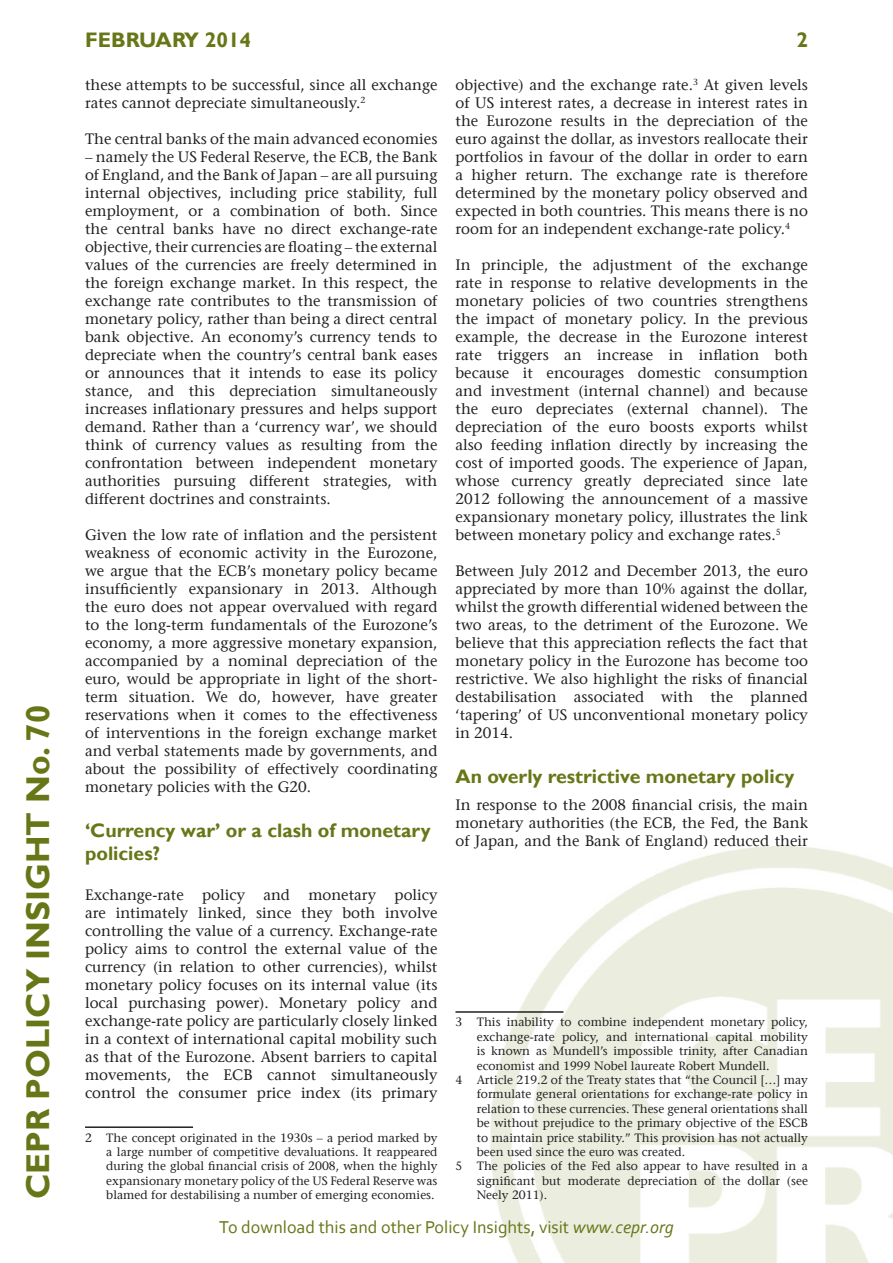
<style>
.page{position:relative;width:893px;height:1263px;background:#fff}
.page>*{position:absolute;margin:0;border:0;box-sizing:border-box;transform-origin:0 0}
.t1{font:700 33px "Gill Sans";color:#677717}
.t2{font:700 21px "Gill Sans";color:#677717}
.t3{font:700 19.5px/23.4px "Gill Sans";color:#677717}
.t4{font:18px "Corbel";color:#677717}
.t5{font:15px/18px "Stone Serif";color:#231f20;text-align:justify}
.t6{font:12px/14.4px "Stone Serif";color:#231f20;text-align:justify}
.s1{font-style:italic}
</style>
<div class="page">
<img style="left:490px;top:846px;width:403px;height:417px">
<hr style="left:85px;top:1126px;width:108px;height:2px;background:#231f20">
<hr style="left:455px;top:1011px;width:108px;height:2px;background:#231f20">
<h1 class="t1" style="left:18px;top:1199px;width:496px;rotate:-90deg">CEPR POLICY INSIGHT No. 70</h1>
<h2 class="t2" style="left:85px;top:28px;width:168px">February 2014</h2>
<h2 class="t2" style="left:796px;top:28px;width:13px">2</h2>
<p class="t5" style="left:85px;top:76px;width:354px">these attempts to be successful, since all exchange rates cannot depreciate simultaneously.<sup>2</sup></p>
<p class="t5" style="left:85px;top:130px;width:354px">The central banks of the main advanced economies</p>
<p class="t5" style="left:85px;top:148px;width:354px">– namely the US Federal Reserve, the ECB, the Bank of England, and the Bank of Japan – are all pursuing internal objectives, including price stability, full employment, or a combination of both. Since the central banks have no direct exchange-rate objective, their currencies are floating – the external values of the currencies are freely determined in the foreign exchange market. In this respect, the exchange rate contributes to the transmission of monetary policy, rather than being a direct central bank objective. An economy’s currency tends to depreciate when the country’s central bank eases or announces that it intends to ease its policy stance, and this depreciation simultaneously increases inflationary pressures and helps support demand. Rather than a ‘currency war’, we should think of currency values as resulting from the confrontation between independent monetary authorities pursuing different strategies, with different doctrines and constraints.</p>
<p class="t5" style="left:85px;top:526px;width:354px">Given the low rate of inflation and the persistent weakness of economic activity in the Eurozone, we argue that the ECB’s monetary policy became insufficiently expansionary in 2013. Although the euro does not appear overvalued with regard to the long-term fundamentals of the Eurozone’s economy, a more aggressive monetary expansion, accompanied by a nominal depreciation of the euro, would be appropriate in light of the short&shy;term situation. We do, however, have greater reservations when it comes to the effectiveness of interventions in the foreign exchange market and verbal statements made by governments, and about the possibility of effectively coordinating monetary policies with the G20.</p>
<h3 class="t3" style="left:85px;top:819px;width:347px">‘Currency war’ or a clash of monetary policies?</h3>
<p class="t5" style="left:85px;top:886px;width:354px">Exchange-rate policy and monetary policy are intimately linked, since they both involve controlling the value of a currency. Exchange-rate policy aims to control the external value of the currency (in relation to other currencies), whilst monetary policy focuses on its internal value (its local purchasing power). Monetary policy and exchange-rate policy are particularly closely linked in a context of international capital mobility such as that of the Eurozone. Absent barriers to capital movements, the ECB cannot simultaneously control the consumer price index (its primary</p>
<p class="t6" style="left:106px;top:1130px;width:333px;text-indent:-21px">2 The concept originated in the 1930s – a period marked by a large number of competitive devaluations. It reappeared during the global financial crisis of 2008, when the highly expansionary monetary policy of the US Federal Reserve was blamed for destabilising a number of emerging economies.</p>
<p class="t5" style="left:455px;top:76px;width:354px">objective) and the exchange rate.<sup>3</sup> At given levels of US interest rates, a decrease in interest rates in the Eurozone results in the depreciation of the euro against the dollar, as investors reallocate their portfolios in favour of the dollar in order to earn a higher return. The exchange rate is therefore determined by the monetary policy observed and expected in both countries. This means there is no room for an independent exchange-rate policy.<sup>4</sup></p>
<p class="t5" style="left:455px;top:256px;width:354px">In principle, the adjustment of the exchange rate in response to relative developments in the monetary policies of two countries strengthens the impact of monetary policy. In the previous example, the decrease in the Eurozone interest rate triggers an increase in inflation both because it encourages domestic consumption and investment (internal channel) and because the euro depreciates (external channel). The depreciation of the euro boosts exports whilst also feeding inflation directly by increasing the cost of imported goods. The experience of Japan, whose currency greatly depreciated since late 2012 following the announcement of a massive expansionary monetary policy, illustrates the link between monetary policy and exchange rates.<sup>5</sup></p>
<p class="t5" style="left:455px;top:562px;width:354px">Between July 2012 and December 2013, the euro appreciated by more than 10% against the dollar, whilst the growth differential widened between the two areas, to the detriment of the Eurozone. We believe that this appreciation reflects the fact that monetary policy in the Eurozone has become too restrictive. We also highlight the risks of financial destabilisation associated with the planned ‘tapering’ of US unconventional monetary policy in 2014.</p>
<h3 class="t3" style="left:455px;top:765px;width:340px">An overly restrictive monetary policy</h3>
<p class="t5" style="left:455px;top:796px;width:354px">In response to the 2008 financial crisis, the main monetary authorities (the ECB, the Fed, the Bank of Japan, and the Bank of England) reduced their</p>
<p class="t6" style="left:455px;top:1015px;width:354px">3 This inability to combine independent monetary policy,</p>
<p class="t6" style="left:477px;top:1029px;width:333px">exchange-rate policy, and international capital mobility</p>
<p class="t6" style="left:477px;top:1044px;width:333px">is known as Mundell’s impossible trinity, after Canadian</p>
<p class="t6" style="left:477px;top:1058px;width:294px">economist and 1999 Nobel laureate Robert Mundell.</p>
<p class="t6" style="left:455px;top:1073px;width:354px">4 Article 219.2 of the Treaty states that “the Council […] may</p>
<p class="t6" style="left:477px;top:1087px;width:333px">formulate general orientations for exchange-rate policy in</p>
<p class="t6" style="left:477px;top:1101px;width:333px">relation to these currencies. These general orientations shall</p>
<p class="t6" style="left:477px;top:1116px;width:333px">be without prejudice to the primary objective of the ESCB</p>
<p class="t6" style="left:477px;top:1130px;width:333px">to maintain price stability.” This provision has not actually</p>
<p class="t6" style="left:477px;top:1145px;width:210px">been used since the euro was created.</p>
<p class="t6" style="left:455px;top:1159px;width:354px">5 The policies of the Fed also appear to have resulted in a</p>
<p class="t6" style="left:477px;top:1173px;width:333px">significant but moderate depreciation of the dollar (see</p>
<p class="t6" style="left:477px;top:1188px;width:72px">Neely 2011).</p>
<p class="t4" style="left:219px;top:1216px;width:456px">To download this and other Policy Insights, visit <span class="s1">www.cepr.org</span></p>
</div>
